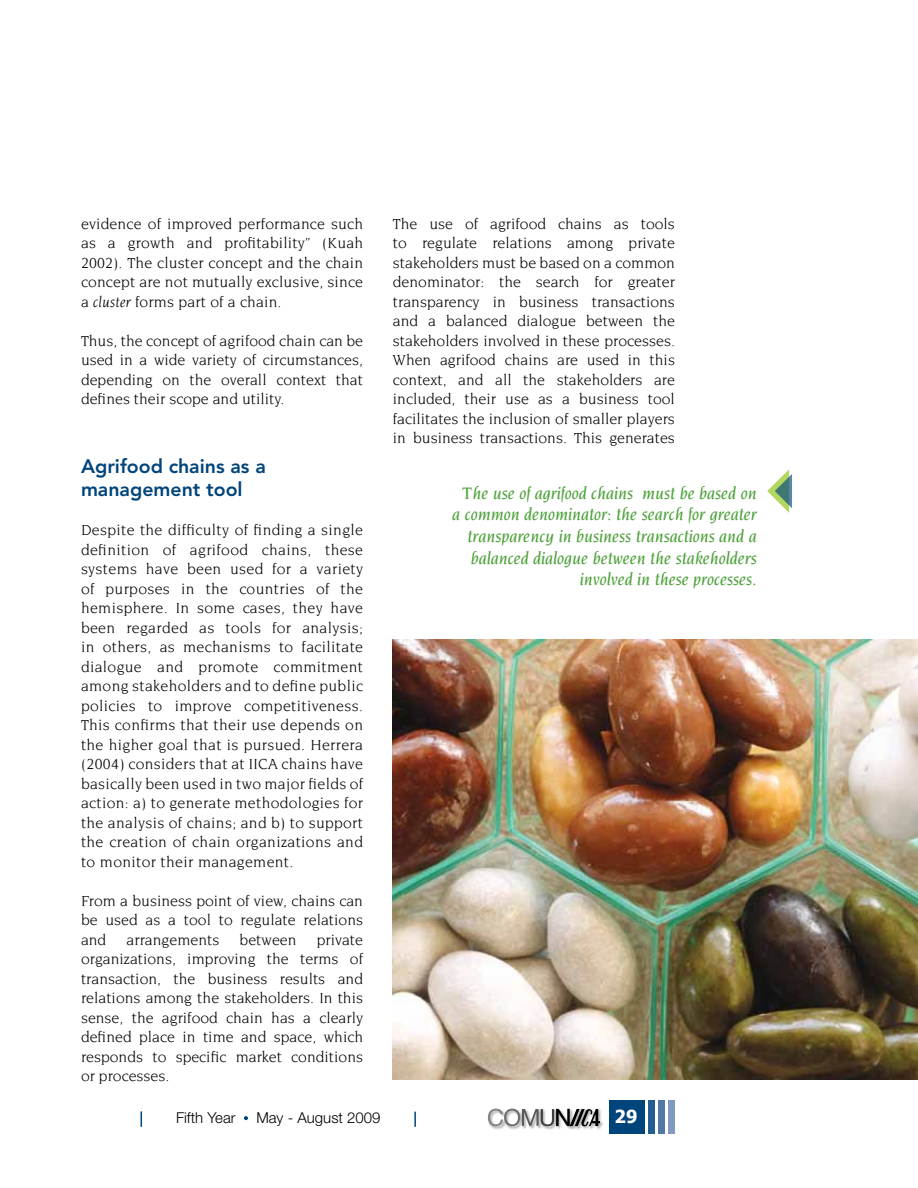
<style>
.page{position:relative;width:918px;height:1188px;background:#fff}
.page>*{position:absolute;margin:0;border:0;box-sizing:border-box;transform-origin:0 0}
.t1{font:800 19.5px/23.4px "Avenir";color:#00447c}
.t2{font:italic 500 18px/21.6px "Novarese";color:#50a23d;text-align:right}
.t3{font:700 18px "Tahoma";color:#fff}
.t4{font:15.75px/19.5px "Novarese";color:#000;text-align:justify}
.t5{font:300 15px "Helvetica Neue";color:#000}
.s1{font-style:italic}
</style>
<div class="page">
<img style="left:487px;top:1117px;width:16px;height:13px">
<img style="left:503px;top:1126px;width:17px;height:4px">
<img style="left:520px;top:1126px;width:19px;height:3px">
<img style="left:539px;top:1126px;width:16px;height:4px">
<img style="left:555px;top:1110px;width:48px;height:20px">
<img style="left:568px;top:1126px;width:12px;height:4px">
<img style="left:580px;top:1126px;width:17px;height:4px">
<svg style="left:488px;top:1108px;width:112px;height:18px"></svg>
<div style="left:609px;top:1100px;width:36px;height:34px;background:#00447c"></div>
<div style="left:648px;top:1100px;width:7px;height:34px;background:#225c90"></div>
<div style="left:658px;top:1100px;width:7px;height:34px;background:#5478a6"></div>
<div style="left:668px;top:1100px;width:7px;height:34px;background:#839ac0"></div>
<svg style="left:244px;top:1116px;width:4px;height:4px"></svg>
<svg style="left:141px;top:1111px;width:1px;height:16px"></svg>
<svg style="left:414px;top:1112px;width:2px;height:15px"></svg>
<img style="left:393px;top:639px;width:525px;height:441px">
<svg style="left:767px;top:469px;width:25px;height:44px"></svg>
<p class="t4" style="left:81px;top:214px;width:284px">evidence of improved performance such as a growth and profitability” (Kuah 2002). The cluster concept and the chain concept are not mutually exclusive, since a <span class="s1">cluster</span> forms part of a chain.</p>
<p class="t4" style="left:81px;top:331px;width:284px">Thus, the concept of agrifood chain can be used in a wide variety of circumstances, depending on the overall context that defines their scope and utility.</p>
<p class="t1" style="left:81px;top:454px;width:186px">Agrifood chains as a management tool</p>
<p class="t4" style="left:81px;top:520px;width:284px">Despite the difficulty of finding a single definition of agrifood chains, these systems have been used for a variety of purposes in the countries of the hemisphere. In some cases, they have been regarded as tools for analysis; in others, as mechanisms to facilitate dialogue and promote commitment among stakeholders and to define public policies to improve competitiveness.<br>This confirms that their use depends on the higher goal that is pursued. Herrera (2004) considers that at IICA chains have basically been used in two major fields of action: a) to generate methodologies for the analysis of chains; and b) to support the creation of chain organizations and to monitor their management.</p>
<p class="t4" style="left:81px;top:891px;width:284px">From a business point of view, chains can be used as a tool to regulate relations and</p>
<p class="t4" style="left:127px;top:930px;width:94px">arrangements</p>
<p class="t4" style="left:240px;top:930px;width:58px">between</p>
<p class="t4" style="left:81px;top:930px;width:284px;text-indent:236px">private organizations, improving the terms of transaction, the business results and relations among the stakeholders. In this sense, the agrifood chain has a clearly defined place in time and space, which responds to specific market conditions or processes.</p>
<p class="t4" style="left:393px;top:214px;width:284px">The use of agrifood chains as tools to regulate relations among private stakeholders must be based on a common denominator: the search for greater transparency in business transactions and a balanced dialogue between the stakeholders involved in these processes.<br>When agrifood chains are used in this context, and all the stakeholders are included, their use as a business tool facilitates the inclusion of smaller players in business transactions. This generates</p>
<p class="t2" style="left:452px;top:482px;width:306px">The use of agrifood chains must be based on a common denominator: the search for greater transparency in business transactions and a balanced dialogue between the stakeholders involved in these processes.</p>
<p class="t5" style="left:176px;top:1109px;width:61px">Fifth Year</p>
<p class="t5" style="left:256px;top:1109px;width:126px">May - August 2009</p>
<p class="t3" style="left:615px;top:1105px;width:24px">29</p>
</div>
